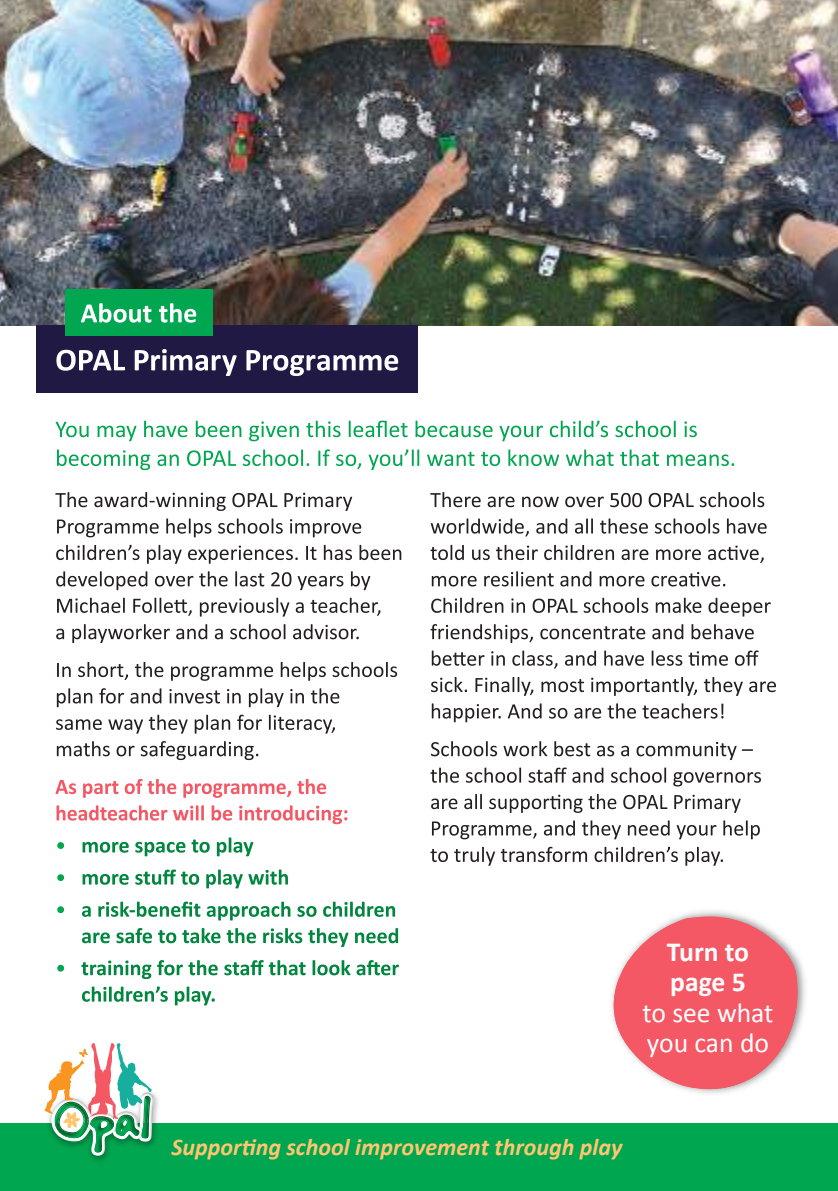
<style>
.page{position:relative;width:838px;height:1191px;background:#fff}
.page>*{position:absolute;margin:0;border:0;box-sizing:border-box;transform-origin:0 0}
.t1{font:27.6px/30.2px "Calibri";color:#fff}
.t2{font:700 27.6px/30.2px "Calibri";color:#fff}
.t3{font:italic 700 24px "Calibri";color:#ffc56f}
</style>
<div class="page">
<div style="left:0;top:1122px;width:838px;height:68px;background:#00a650"></div>
<img style="left:43px;top:1094px;width:119px;height:67px">
<img style="left:139px;top:1092px;width:15px;height:49px">
<img style="left:51px;top:1135px;width:37px;height:5px">
<img style="left:117px;top:1135px;width:25px;height:3px">
<img style="left:88px;top:1135px;width:29px;height:20px">
<img style="left:142px;top:1135px;width:8px;height:2px">
<img style="left:55px;top:1135px;width:34px;height:2px">
<img style="left:90px;top:1135px;width:24px;height:17px">
<svg style="left:45px;top:1043px;width:107px;height:92px"></svg>
<img style="left:0;top:0;width:838px;height:325px">
<svg style="left:57px;top:449px;width:677px;height:21px"></svg>
<svg style="left:56px;top:420px;width:641px;height:21px"></svg>
<svg style="left:430px;top:846px;width:293px;height:19px"></svg>
<svg style="left:432px;top:820px;width:328px;height:19px"></svg>
<svg style="left:431px;top:794px;width:309px;height:18px"></svg>
<svg style="left:430px;top:767px;width:331px;height:19px"></svg>
<svg style="left:431px;top:741px;width:322px;height:18px"></svg>
<svg style="left:432px;top:703px;width:291px;height:19px"></svg>
<svg style="left:431px;top:677px;width:345px;height:18px"></svg>
<svg style="left:432px;top:650px;width:326px;height:18px"></svg>
<svg style="left:430px;top:624px;width:324px;height:19px"></svg>
<svg style="left:431px;top:597px;width:340px;height:19px"></svg>
<svg style="left:432px;top:571px;width:293px;height:15px"></svg>
<svg style="left:430px;top:544px;width:333px;height:19px"></svg>
<svg style="left:431px;top:518px;width:335px;height:18px"></svg>
<svg style="left:430px;top:492px;width:334px;height:15px"></svg>
<svg style="left:82px;top:986px;width:133px;height:19px"></svg>
<svg style="left:81px;top:960px;width:318px;height:18px"></svg>
<svg style="left:57px;top:964px;width:7px;height:7px"></svg>
<svg style="left:82px;top:928px;width:316px;height:18px"></svg>
<svg style="left:82px;top:901px;width:313px;height:19px"></svg>
<svg style="left:57px;top:906px;width:7px;height:6px"></svg>
<svg style="left:83px;top:869px;width:205px;height:19px"></svg>
<svg style="left:57px;top:874px;width:7px;height:6px"></svg>
<svg style="left:83px;top:837px;width:170px;height:19px"></svg>
<svg style="left:57px;top:842px;width:7px;height:6px"></svg>
<svg style="left:57px;top:805px;width:290px;height:19px"></svg>
<svg style="left:55px;top:778px;width:271px;height:19px"></svg>
<svg style="left:57px;top:741px;width:201px;height:19px"></svg>
<svg style="left:56px;top:714px;width:279px;height:19px"></svg>
<svg style="left:57px;top:688px;width:282px;height:19px"></svg>
<svg style="left:57px;top:661px;width:340px;height:19px"></svg>
<svg style="left:56px;top:624px;width:303px;height:19px"></svg>
<svg style="left:57px;top:597px;width:323px;height:19px"></svg>
<svg style="left:56px;top:571px;width:314px;height:19px"></svg>
<svg style="left:56px;top:544px;width:345px;height:19px"></svg>
<svg style="left:57px;top:518px;width:304px;height:19px"></svg>
<svg style="left:55px;top:492px;width:297px;height:19px"></svg>
<img style="left:611px;top:911px;width:195px;height:183px">
<svg style="left:614px;top:914px;width:183px;height:174px"></svg>
<div style="left:37px;top:325px;width:381px;height:68px;background:#1f1944"></div>
<div style="left:65px;top:289px;width:148px;height:47px;background:#00a650"></div>
<svg style="left:56px;top:349px;width:342px;height:27px"></svg>
<svg style="left:81px;top:303px;width:115px;height:19px"></svg>
<p class="t2" style="left:667px;top:935px;width:84px">Turn to page 5</p>
<p class="t1" style="left:642px;top:995px;width:132px">to see what you can do</p>
<p class="t3" style="left:171px;top:1131px;width:452px">Supporting school improvement through play</p>
</div>
